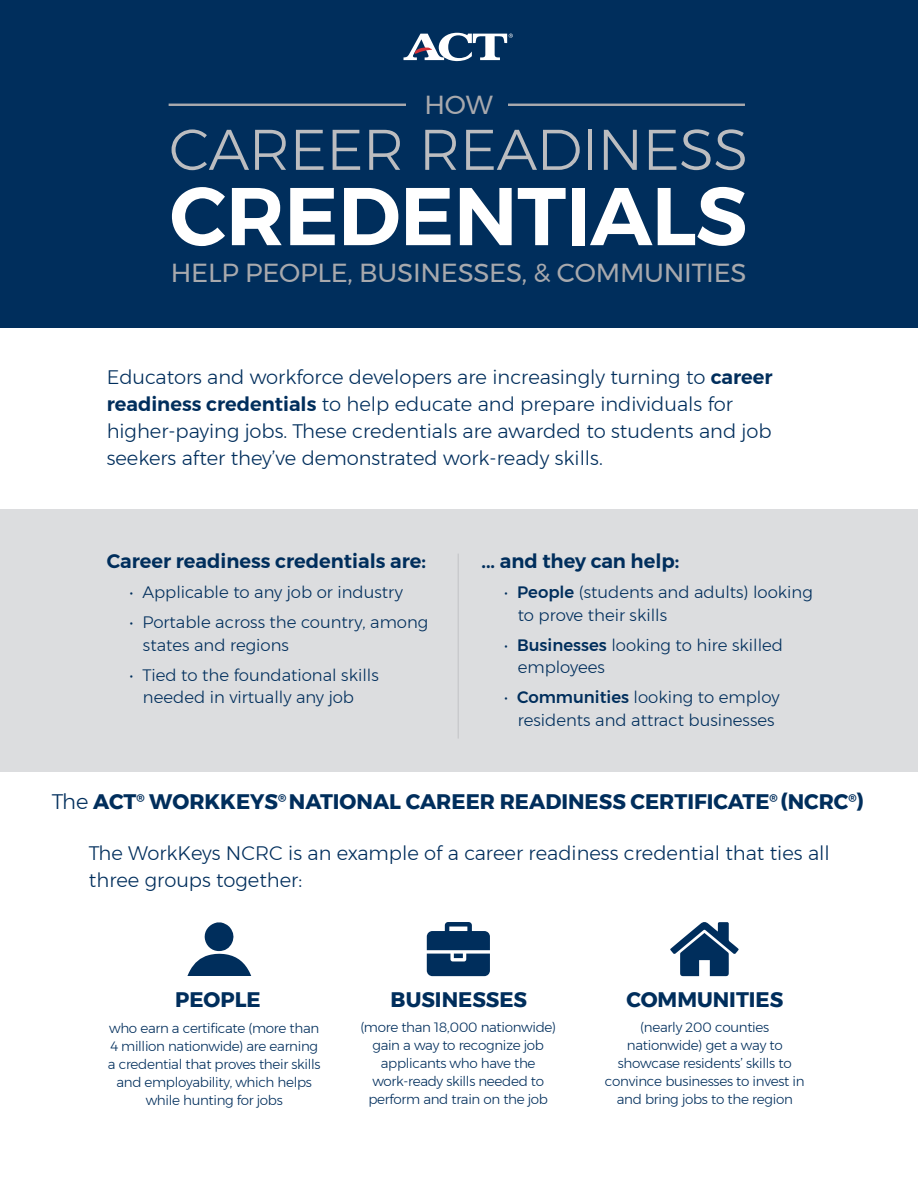
<style>
.page{position:relative;width:918px;height:1188px;background:#fff}
.page>*{position:absolute;margin:0;border:0;box-sizing:border-box;transform-origin:0 0}
.t1{font:600 81.75px "Montserrat";letter-spacing:-.01em;color:#fff}
.t2{font:300 57.3px "Montserrat";letter-spacing:-.01em;color:#bcbdc0}
.t3{font:26.1px "Montserrat";letter-spacing:-.01em;color:#a8a9ad}
.t4{font:700 21px "Montserrat";color:#002e5c}
.t5{font:300 19.5px/27px "Montserrat";color:#002e5c}
.t6{font:600 19.5px "Montserrat";color:#002e5c}
.t7{font:300 16.5px/22.5px "Montserrat";color:#002e5c}
.t8{font:300 13.5px/18px "Montserrat";letter-spacing:-.025em;color:#002e5c;text-align:center}
.s1{font-weight:600}
.s2{font-weight:500}
.s3{font-weight:300}
</style>
<div class="page">
<div style="left:0;top:0;width:918px;height:327px;background:#002e5c"></div>
<svg style="left:404px;top:33px;width:109px;height:28px"></svg>
<hr style="left:169px;top:104px;width:576px;height:2px;background:#a8a9ad">
<div style="left:406px;top:84px;width:102px;height:36px;background:#002e5c"></div>
<div style="left:0;top:509px;width:918px;height:263px;background:#dcdddf"></div>
<svg style="left:188px;top:922px;width:63px;height:53px"></svg>
<svg style="left:427px;top:922px;width:63px;height:54px"></svg>
<svg style="left:670px;top:922px;width:69px;height:54px"></svg>
<hr style="left:458px;top:554px;width:1px;height:185px;background:#bcbdc0">
<h3 class="t3" style="left:424px;top:85px;width:70px">HOW</h3>
<h2 class="t2" style="left:169px;top:107px;width:581px">CAREER READINESS</h2>
<h1 class="t1" style="left:170px;top:151px;width:580px">CREDENTIALS</h1>
<h3 class="t3" style="left:171px;top:253px;width:577px">HELP PEOPLE, BUSINESSES, &amp; COMMUNITIES</h3>
<p class="t5" style="left:107px;top:364px;width:667px">Educators and workforce developers are increasingly turning to <span class="s1">career readiness credentials</span> to help educate and prepare individuals for higher-paying jobs. These credentials are awarded to students and job seekers after they’ve demonstrated work-ready skills.</p>
<h3 class="t6" style="left:107px;top:546px;width:321px">Career readiness credentials are:</h3>
<p class="t7" style="left:129px;top:581px;width:275px">• Applicable to any job or industry</p>
<p class="t7" style="left:143px;top:611px;width:287px;text-indent:-14px">• Portable across the country, among states and regions</p>
<p class="t7" style="left:143px;top:663px;width:237px;text-indent:-14px">• Tied to the foundational skills needed in virtually any job</p>
<h3 class="t6" style="left:481px;top:546px;width:200px">... and they can help:</h3>
<p class="t7" style="left:518px;top:581px;width:297px;text-indent:-14px">• <span class="s2">People</span> (students and adults) looking to prove their skills</p>
<p class="t7" style="left:518px;top:633px;width:267px;text-indent:-14px">• <span class="s2">Businesses</span> looking to hire skilled employees</p>
<p class="t7" style="left:504px;top:686px;width:277px;text-align:center">• <span class="s2">Communities</span> looking to employ residents and attract businesses</p>
<h3 class="t4" style="left:52px;top:785px;width:814px"><span class="s3">The</span> ACT<sup>®</sup> WORKKEYS<sup>®</sup> NATIONAL CAREER READINESS CERTIFICATE<sup>®</sup> (NCRC<sup>®</sup>)</h3>
<h3 class="t5" style="left:89px;top:840px;width:742px">The WorkKeys NCRC is an example of a career readiness credential that ties all three groups together:</h3>
<h3 class="t4" style="left:175px;top:982px;width:87px">PEOPLE</h3>
<h3 class="t4" style="left:391px;top:982px;width:138px">BUSINESSES</h3>
<h3 class="t4" style="left:626px;top:982px;width:158px">COMMUNITIES</h3>
<p class="t8" style="left:108px;top:1019px;width:214px">who earn a certificate (more than<br>4 million nationwide) are earning a credential that proves their skills and employability, which helps while hunting for jobs</p>
<p class="t8" style="left:360px;top:1018px;width:197px">(more than 18,000 nationwide) gain a way to recognize job applicants who have the work-ready skills needed to perform and train on the job</p>
<p class="t8" style="left:605px;top:1018px;width:201px">(nearly 200 counties nationwide) get a way to showcase residents’ skills to convince businesses to invest in and bring jobs to the region</p>
</div>
